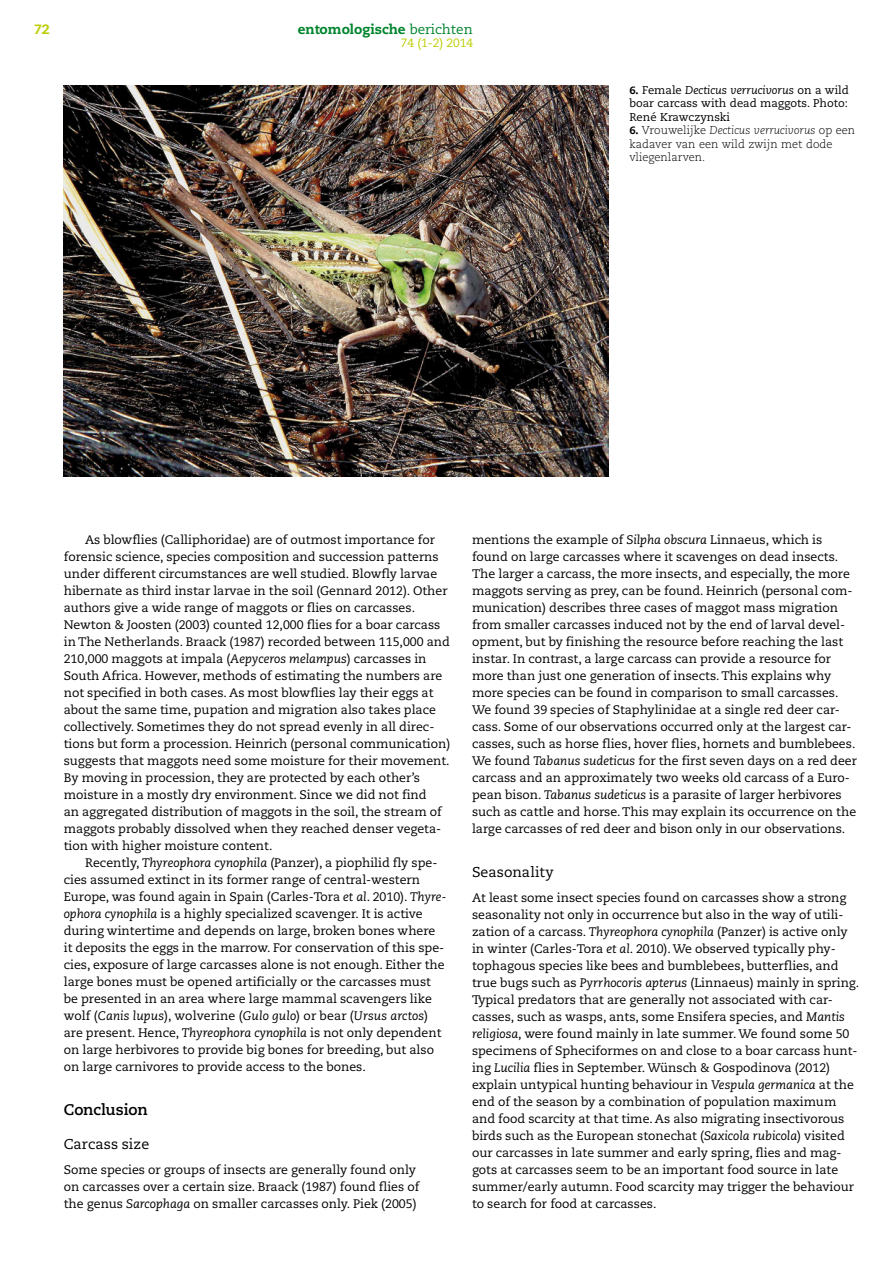
<style>
.page{position:relative;width:893px;height:1263px;background:#fff}
.page>*{position:absolute;margin:0;border:0;box-sizing:border-box;transform-origin:0 0}
.t1{font:700 15.3px "Caecilia LT Std";letter-spacing:-.01em;color:#000}
.t2{font:14.25px "Caecilia LT Std";letter-spacing:.005em;color:#000}
.t3{font:800 13.5px "Caecilia LT Std";color:#00842d}
.t4{font:800 13.5px "Caecilia LT Std";color:#bdcd00}
.t5{font:12.3px/17px "Caecilia LT Std";color:#000}
.t6{font:12px "Caecilia LT Std";color:#bdcd00}
.t7{font:11.25px/13.5px "Caecilia LT Std";color:#000;text-align:justify}
.t8{font:300 11.25px/13.5px "Caecilia LT Std";color:#000}
.s1{font-weight:400}
.s2{font-weight:800;font-size:10.5px}
.s3{font-style:italic}
</style>
<div class="page">
<img style="left:64px;top:85px;width:544px;height:391px">
<p class="t4" style="left:34px;top:21px;width:17px">72</p>
<p class="t3" style="left:298px;top:21px;width:177px">entomologische <span class="s1">berichten</span></p>
<p class="t6" style="left:401px;top:36px;width:74px">74 (1-2) 2014</p>
<p class="t7" style="left:629px;top:83px;width:221px"><span class="s2">6.</span> Female <span class="s3">Decticus verrucivorus</span> on a wild boar carcass with dead maggots. Photo:<br>René Krawczynski</p>
<p class="t8" style="left:629px;top:124px;width:227px"><span class="s2">6.</span> Vrouwelijke <span class="s3">Decticus verrucivorus</span> op een kadaver van een wild zwijn met dode vliegenlarven.</p>
<p class="t5" style="left:64px;top:532px;width:388px;text-indent:21px">As blowflies (Calliphoridae) are of outmost importance for forensic science, species composition and succession patterns under different circumstances are well studied. Blowfly larvae hibernate as third instar larvae in the soil (Gennard 2012). Other authors give a wide range of maggots or flies on carcasses.<br>Newton &amp; Joosten (2003) counted 12,000 flies for a boar carcass in The Netherlands. Braack (1987) recorded between 115,000 and 210,000 maggots at impala (<span class="s3">Aepyceros melampus</span>) carcasses in South Africa. However, methods of estimating the numbers are not specified in both cases. As most blowflies lay their eggs at about the same time, pupation and migration also takes place collectively. Sometimes they do not spread evenly in all direc&shy;tions but form a procession. Heinrich (personal communication) suggests that maggots need some moisture for their movement.<br>By moving in procession, they are protected by each other’s moisture in a mostly dry environment. Since we did not find<br>an aggregated distribution of maggots in the soil, the stream of maggots probably dissolved when they reached denser vegeta&shy;tion with higher moisture content.</p>
<p class="t5" style="left:64px;top:855px;width:384px;text-indent:21px">Recently, <span class="s3">Thyreophora cynophila</span> (Panzer), a piophilid fly spe&shy;cies assumed extinct in its former range of central-western Europe, was found again in Spain (Carles-Tora <span class="s3">et al</span>. 2010). <span class="s3">Thyre&shy;ophora cynophila</span> is a highly specialized scavenger. It is active during wintertime and depends on large, broken bones where it deposits the eggs in the marrow. For conservation of this spe&shy;cies, exposure of large carcasses alone is not enough. Either the large bones must be opened artificially or the carcasses must be presented in an area where large mammal scavengers like wolf (<span class="s3">Canis lupus</span>), wolverine (<span class="s3">Gulo gulo</span>) or bear (<span class="s3">Ursus arctos</span>) are present. Hence, <span class="s3">Thyreophora cynophila</span> is not only dependent on large herbivores to provide big bones for breeding, but also on large carnivores to provide access to the bones.</p>
<p class="t1" style="left:64px;top:1101px;width:85px">Conclusion</p>
<p class="t2" style="left:64px;top:1136px;width:87px">Carcass size</p>
<p class="t5" style="left:64px;top:1161px;width:357px">Some species or groups of insects are generally found only on carcasses over a certain size. Braack (1987) found flies of the genus <span class="s3">Sarcophaga</span> on smaller carcasses only. Piek (2005)</p>
<p class="t5" style="left:472px;top:532px;width:387px">mentions the example of <span class="s3">Silpha obscura</span> Linnaeus, which is found on large carcasses where it scavenges on dead insects.<br>The larger a carcass, the more insects, and especially, the more maggots serving as prey, can be found. Heinrich (personal com&shy;munication) describes three cases of maggot mass migration from smaller carcasses induced not by the end of larval devel&shy;opment, but by finishing the resource before reaching the last instar. In contrast, a large carcass can provide a resource for more than just one generation of insects. This explains why more species can be found in comparison to small carcasses.<br>We found 39 species of Staphylinidae at a single red deer car&shy;cass. Some of our observations occurred only at the largest car&shy;casses, such as horse flies, hover flies, hornets and bumblebees.<br>We found <span class="s3">Tabanus sudeticus</span> for the first seven days on a red deer carcass and an approximately two weeks old carcass of a Euro&shy;pean bison. <span class="s3">Tabanus sudeticus</span> is a parasite of larger herbivores such as cattle and horse. This may explain its occurrence on the large carcasses of red deer and bison only in our observations.</p>
<p class="t2" style="left:472px;top:864px;width:83px">Seasonality</p>
<p class="t5" style="left:472px;top:889px;width:389px">At least some insect species found on carcasses show a strong seasonality not only in occurrence but also in the way of utili&shy;zation of a carcass. <span class="s3">Thyreophora cynophila</span> (Panzer) is active only in winter (Carles-Tora <span class="s3">et al</span>. 2010). We observed typically phy&shy;tophagous species like bees and bumblebees, butterflies, and true bugs such as <span class="s3">Pyrrhocoris apterus</span> (Linnaeus) mainly in spring.<br>Typical predators that are generally not associated with car&shy;casses, such as wasps, ants, some Ensifera species, and <span class="s3">Mantis religiosa</span>, were found mainly in late summer. We found some 50 specimens of Spheciformes on and close to a boar carcass hunt&shy;ing <span class="s3">Lucilia</span> flies in September. Wünsch &amp; Gospodinova (2012) explain untypical hunting behaviour in <span class="s3">Vespula germanica</span> at the end of the season by a combination of population maximum and food scarcity at that time. As also migrating insectivorous birds such as the European stonechat (<span class="s3">Saxicola rubicola</span>) visited our carcasses in late summer and early spring, flies and mag&shy;gots at carcasses seem to be an important food source in late summer/early autumn. Food scarcity may trigger the behaviour to search for food at carcasses.</p>
</div>
